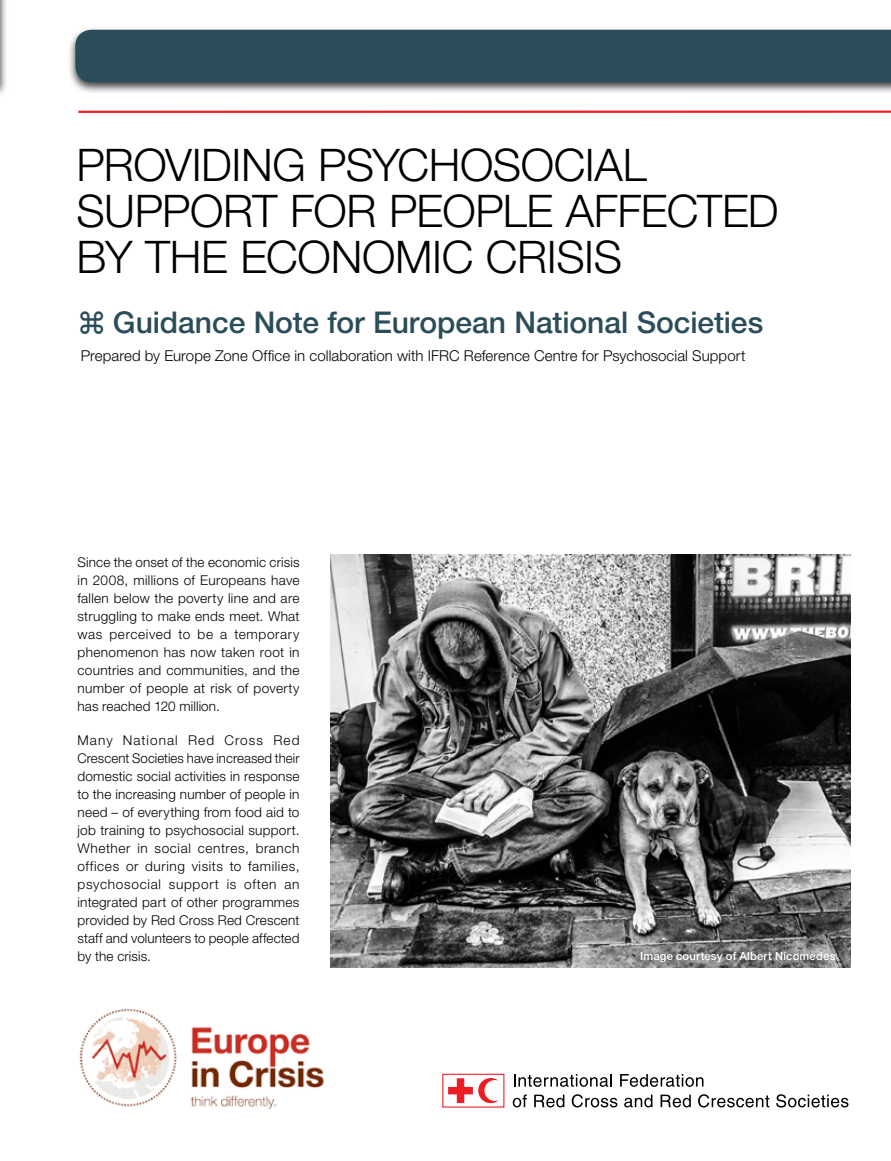
<style>
.page{position:relative;width:891px;height:1161px;background:#fff}
.page>*{position:absolute;margin:0;border:0;box-sizing:border-box;transform-origin:0 0}
.t1{font:300 45px/46.5px "Helvetica Neue LT Std";letter-spacing:-.01em;color:#000}
.t2{font:500 30px "Helvetica Neue LT Std";letter-spacing:-.005em;color:#2b4c59}
.t3{font:300 15px "Helvetica Neue LT Std";letter-spacing:.005em;color:#000}
.t4{font:300 13.5px/18px "Helvetica Neue LT Std";letter-spacing:.01em;color:#000;text-align:justify}
.t5{font:500 11.25px "Helvetica Neue LT Std";letter-spacing:.02em;color:#fff}
</style>
<div class="page">
<div style="left:0;top:0;width:8px;height:97px;background:#000;opacity:.75"></div>
<div style="left:67px;top:26px;width:824px;height:69px;background:#000;opacity:.75"></div>
<div style="left:75px;top:30px;width:816px;height:52px;background:#2b4c59"></div>
<img style="left:330px;top:554px;width:520px;height:414px">
<hr style="left:78px;top:111px;width:813px;height:2px;background:#ed1d24">
<svg style="left:514px;top:1074px;width:98px;height:13px"></svg>
<svg style="left:620px;top:1074px;width:83px;height:13px"></svg>
<svg style="left:513px;top:1094px;width:14px;height:13px"></svg>
<svg style="left:534px;top:1095px;width:30px;height:12px"></svg>
<svg style="left:572px;top:1094px;width:45px;height:14px"></svg>
<svg style="left:624px;top:1095px;width:28px;height:12px"></svg>
<svg style="left:661px;top:1095px;width:30px;height:12px"></svg>
<svg style="left:698px;top:1094px;width:71px;height:14px"></svg>
<svg style="left:776px;top:1094px;width:72px;height:14px"></svg>
<svg style="left:448px;top:1078px;width:51px;height:25px"></svg>
<div style="left:442px;top:1074px;width:62px;height:34px;border:1px solid #ed1d24"></div>
<img style="left:79px;top:1009px;width:245px;height:100px">
<h1 class="t1" style="left:77px;top:140px;width:704px">PROVIDING PSYCHOSOCIAL<br>SUPPORT FOR PEOPLE AFFECTED<br>BY THE ECONOMIC CRISIS</h1>
<h2 class="t2" style="left:113px;top:304px;width:652px">Guidance Note for European National Societies</h2>
<p class="t3" style="left:81px;top:347px;width:666px">Prepared by Europe Zone Office in collaboration with IFRC Reference Centre for Psychosocial Support</p>
<p class="t4" style="left:78px;top:553px;width:224px">Since the onset of the economic crisis in 2008, millions of Europeans have fallen below the poverty line and are struggling to make ends meet. What was perceived to be a temporary phenomenon has now taken root in countries and communities, and the number of people at risk of poverty has reached 120 million.</p>
<p class="t4" style="left:78px;top:731px;width:224px">Many National Red Cross Red Crescent Societies have increased their domestic social activities in response to the increasing number of people in need – of everything from food aid to job training to psychosocial support.<br>Whether in social centres, branch offices or during visits to families, psychosocial support is often an integrated part of other programmes provided by Red Cross Red Crescent staff and volunteers to people affected by the crisis.</p>
<p class="t5" style="left:640px;top:949px;width:197px">Image courtesy of Albert Nicomedes</p>
</div>
